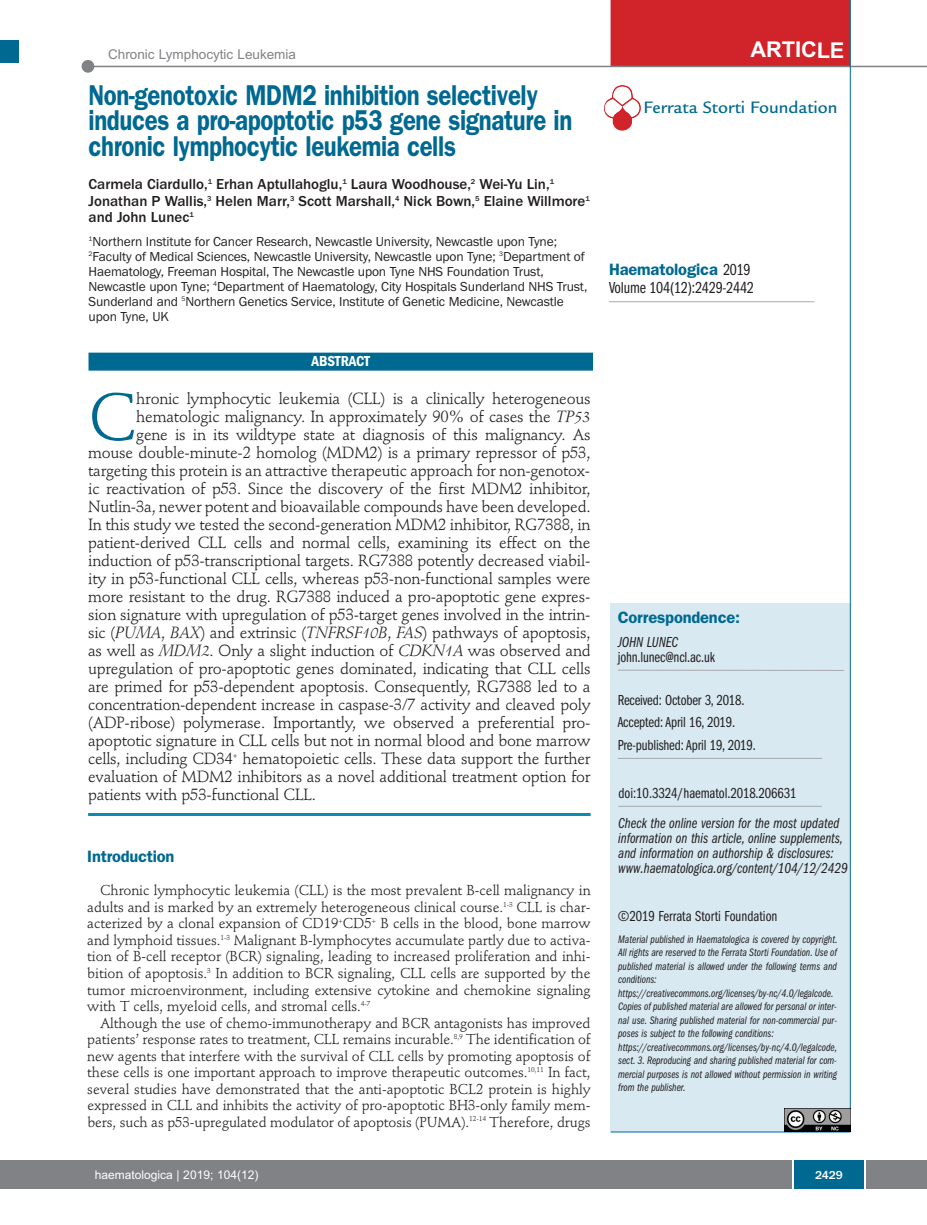
<style>
.page{position:relative;width:927px;height:1225px;background:#fff}
.page>*{position:absolute;margin:0;border:0;box-sizing:border-box;transform-origin:0 0}
.t1{font:66.45px "Stempel Schneidler";color:#006991}
.t2{font:600 28.8px/25.5px "Franklin Gothic";letter-spacing:-.015em;color:#006991;scale:.83 1}
.t3{font:700 21.75px "Arial";letter-spacing:-.01em;color:#fff}
.t4{font:500 18px "Legacy Sans";color:#006991}
.t5{font:600 16.5px "Franklin Gothic";letter-spacing:-.01em;color:#006991}
.t6{font:16.5px "Franklin Gothic Book Cmpr";letter-spacing:-.01em;color:#231f20}
.t7{font:16.05px "Stempel Schneidler";letter-spacing:-.015em;color:#231f20}
.t8{font:15px/15px "Franklin Gothic Book Cmpr Ital";color:#231f20}
.t9{font:15px/22.5px "Franklin Gothic Book Cmpr";letter-spacing:-.01em;color:#231f20}
.t10{font:500 15px/16.5px "Franklin Gothic";color:#231f20}
.t11{font:600 condensed 15px "Franklin Gothic";letter-spacing:-.005em;color:#fff}
.t12{font:14.25px/16.5px "Stempel Schneidler";letter-spacing:-.005em;color:#231f20;text-align:justify}
.t13{font:13.5px/15px "Franklin Gothic";letter-spacing:-.01em;color:#231f20}
.t14{font:13.5px "Arial";color:#808285}
.t15{font:12px "Arial";color:#fff}
.t16{font:500 12px "Franklin Gothic";color:#fff}
.t17{font:11.25px/13.5px "Franklin Gothic Book Cmpr Ital";color:#231f20}
.s1{font-style:italic}
.s2{font-family:"Franklin Gothic Book Cmpr";font-weight:400;color:#231f20}
</style>
<div class="page">
<div style="left:18px;top:1160px;width:909px;height:28px;background:#808285"></div>
<div style="left:794px;top:1160px;width:70px;height:28px;background:#006991"></div>
<hr style="left:792px;top:1160px;width:2px;height:28px;background:#fff">
<hr style="left:864px;top:1160px;width:2px;height:28px;background:#fff">
<div style="left:611px;top:603px;width:239px;height:529px;background:#d8e9f1"></div>
<hr style="left:618px;top:758px;width:204px;height:1px;background:#a8a9ad">
<hr style="left:618px;top:670px;width:226px;height:1px;background:#a8a9ad">
<hr style="left:611px;top:1131px;width:239px;height:1px;background:#006991">
<hr style="left:609px;top:301px;width:205px;height:1px;background:#a8a9ad">
<div style="left:611px;top:0;width:239px;height:67px;background:#d1232a"></div>
<hr style="left:87px;top:66px;width:840px;height:1px;background:#808285">
<div style="left:82px;top:60px;width:12px;height:13px;background:#808285;border-radius:50%"></div>
<hr style="left:618px;top:806px;width:204px;height:1px;background:#a8a9ad">
<hr style="left:850px;top:0;width:1px;height:1131px;background:#006991">
<img style="left:785px;top:1108px;width:65px;height:23px">
<img style="left:604px;top:85px;width:37px;height:46px">
<div style="left:0;top:40px;width:19px;height:22px;background:#006991"></div>
<div style="left:0;top:1160px;width:18px;height:28px;background:#808285"></div>
<hr style="left:88px;top:813px;width:503px;height:3px;background:#0d8aaf">
<div style="left:89px;top:353px;width:504px;height:18px;background:#006991"></div>
<p class="t14" style="left:108px;top:47px;width:189px">Chronic Lymphocytic Leukemia</p>
<h3 class="t3" style="left:751px;top:37px;width:95px">ARTICLE</h3>
<h2 class="t2" style="left:88px;top:85px;width:584px">Non-genotoxic MDM2 inhibition selectively induces a pro-apoptotic p53 gene signature in chronic lymphocytic leukemia cells</h2>
<p class="t10" style="left:89px;top:176px;width:503px">Carmela Ciardullo,<sup>1</sup> Erhan Aptullahoglu,<sup>1</sup> Laura Woodhouse,<sup>2</sup> Wei-Yu Lin,<sup>1<br></sup>Jonathan P Wallis,<sup>3</sup> Helen Marr,<sup>3</sup> Scott Marshall,<sup>4</sup> Nick Bown,<sup>5</sup> Elaine Willmore<sup>1 </sup>and John Lunec<sup>1</sup></p>
<p class="t13" style="left:89px;top:234px;width:500px"><sup>1</sup>Northern Institute for Cancer Research, Newcastle University, Newcastle upon Tyne; <sup>2</sup>Faculty of Medical Sciences, Newcastle University, Newcastle upon Tyne; <sup>3</sup>Department of Haematology, Freeman Hospital, The Newcastle upon Tyne NHS Foundation Trust, Newcastle upon Tyne; <sup>4</sup>Department of Haematology, City Hospitals Sunderland NHS Trust, Sunderland and <sup>5</sup>Northern Genetics Service, Institute of Genetic Medicine, Newcastle upon Tyne, UK</p>
<p class="t11" style="left:311px;top:356px;width:60px">ABSTRACT</p>
<h1 class="t1" style="left:88px;top:390px;width:51px">C</h1>
<p class="t7" style="left:136px;top:392px;width:456px">hronic lymphocytic leukemia (CLL) is a clinically heterogeneous</p>
<p class="t7" style="left:136px;top:410px;width:456px">hematologic malignancy. In approximately 90% of cases the <span class="s1">TP53</span></p>
<p class="t7" style="left:136px;top:428px;width:456px">gene is in its wildtype state at diagnosis of this malignancy. As</p>
<p class="t7" style="left:88px;top:446px;width:504px">mouse double-minute-2 homolog (MDM2) is a primary repressor of p53,</p>
<p class="t7" style="left:88px;top:464px;width:504px">targeting this protein is an attractive therapeutic approach for non-genotox-</p>
<p class="t7" style="left:88px;top:482px;width:504px">ic reactivation of p53. Since the discovery of the first MDM2 inhibitor,</p>
<p class="t7" style="left:88px;top:500px;width:504px">Nutlin-3a, newer potent and bioavailable compounds have been developed.</p>
<p class="t7" style="left:88px;top:518px;width:504px">In this study we tested the second-generation MDM2 inhibitor, RG7388, in</p>
<p class="t7" style="left:88px;top:536px;width:504px">patient-derived CLL cells and normal cells, examining its effect on the</p>
<p class="t7" style="left:88px;top:554px;width:504px">induction of p53-transcriptional targets. RG7388 potently decreased viabil-</p>
<p class="t7" style="left:88px;top:572px;width:504px">ity in p53-functional CLL cells, whereas p53-non-functional samples were</p>
<p class="t7" style="left:88px;top:590px;width:504px">more resistant to the drug. RG7388 induced a pro-apoptotic gene expres-</p>
<p class="t7" style="left:88px;top:608px;width:504px">sion signature with upregulation of p53-target genes involved in the intrin-</p>
<p class="t7" style="left:88px;top:626px;width:504px">sic (<span class="s1">PUMA</span>, <span class="s1">BAX</span>) and extrinsic (<span class="s1">TNFRSF10B</span>, <span class="s1">FAS</span>) pathways of apoptosis,</p>
<p class="t7" style="left:88px;top:644px;width:504px">as well as <span class="s1">MDM2</span>. Only a slight induction of <span class="s1">CDKN1A</span> was observed and</p>
<p class="t7" style="left:88px;top:662px;width:504px">upregulation of pro-apoptotic genes dominated, indicating that CLL cells</p>
<p class="t7" style="left:88px;top:680px;width:504px">are primed for p53-dependent apoptosis. Consequently, RG7388 led to a</p>
<p class="t7" style="left:88px;top:698px;width:504px">concentration-dependent increase in caspase-3/7 activity and cleaved poly</p>
<p class="t7" style="left:88px;top:716px;width:504px">(ADP-ribose) polymerase. Importantly, we observed a preferential pro-</p>
<p class="t7" style="left:88px;top:734px;width:504px">apoptotic signature in CLL cells but not in normal blood and bone marrow</p>
<p class="t7" style="left:88px;top:752px;width:504px">cells, including CD34<sup>+</sup> hematopoietic cells. These data support the further</p>
<p class="t7" style="left:88px;top:770px;width:504px">evaluation of MDM2 inhibitors as a novel additional treatment option for</p>
<p class="t7" style="left:88px;top:788px;width:229px">patients with p53-functional CLL.</p>
<p class="t5" style="left:87px;top:851px;width:89px">Introduction</p>
<p class="t12" style="left:87px;top:883px;width:505px;text-indent:13px">Chronic lymphocytic leukemia (CLL) is the most prevalent B-cell malignancy in adults and is marked by an extremely heterogeneous clinical course.<sup>1-3</sup> CLL is char&shy;acterized by a clonal expansion of CD19<sup>+</sup>CD5<sup>+</sup> B cells in the blood, bone marrow and lymphoid tissues.<sup>1-3</sup> Malignant B-lymphocytes accumulate partly due to activa&shy;tion of B-cell receptor (BCR) signaling, leading to increased proliferation and inhi&shy;bition of apoptosis.<sup>3</sup> In addition to BCR signaling, CLL cells are supported by the tumor microenvironment, including extensive cytokine and chemokine signaling with T cells, myeloid cells, and stromal cells.<sup>4-7</sup></p>
<p class="t12" style="left:87px;top:1015px;width:505px;text-indent:13px">Although the use of chemo-immunotherapy and BCR antagonists has improved patients’ response rates to treatment, CLL remains incurable.<sup>8,9</sup> The identification of new agents that interfere with the survival of CLL cells by promoting apoptosis of these cells is one important approach to improve therapeutic outcomes.<sup>10,11</sup> In fact, several studies have demonstrated that the anti-apoptotic BCL2 protein is highly expressed in CLL and inhibits the activity of pro-apoptotic BH3-only family mem&shy;bers, such as p53-upregulated modulator of apoptosis (PUMA).<sup>12-14</sup> Therefore, drugs</p>
<p class="t4" style="left:644px;top:101px;width:196px">Ferrata Storti Foundation</p>
<p class="t5" style="left:609px;top:264px;width:143px">Haematologica <span class="s2">2019</span></p>
<p class="t6" style="left:609px;top:282px;width:146px">Volume 104(12):2429-2442</p>
<p class="t5" style="left:618px;top:612px;width:124px">Correspondence:</p>
<p class="t8" style="left:618px;top:635px;width:62px">JOHN LUNEC</p>
<p class="t9" style="left:618px;top:646px;width:99px">john.lunec@ncl.ac.uk</p>
<p class="t9" style="left:618px;top:690px;width:140px">Received: October 3, 2018.<br>Accepted: April 16, 2019.<br>Pre-published: April 19, 2019.</p>
<p class="t9" style="left:618px;top:782px;width:180px">doi:10.3324/haematol.2018.206631</p>
<p class="t8" style="left:618px;top:817px;width:231px">Check the online version for the most updated information on this article, online supplements, and information on authorship &amp; disclosures: www.haematologica.org/content/104/12/2429</p>
<p class="t9" style="left:618px;top:906px;width:161px">©2019 Ferrata Storti Foundation</p>
<p class="t17" style="left:618px;top:933px;width:221px">Material published in Haematologica is covered by copyright.<br>All rights are reserved to the Ferrata Storti Foundation. Use of published material is allowed under the following terms and conditions: https://creativecommons.org/licenses/by-nc/4.0/legalcode.<br>Copies of published material are allowed for personal or inter&shy;nal use. Sharing published material for non-commercial pur&shy;poses is subject to the following conditions: https://creativecommons.org/licenses/by-nc/4.0/legalcode, sect. 3. Reproducing and sharing published material for com&shy;mercial purposes is not allowed without permission in writing from the publisher.</p>
<p class="t15" style="left:95px;top:1167px;width:165px">haematologica | 2019; 104(12)</p>
<p class="t16" style="left:815px;top:1167px;width:29px">2429</p>
</div>
